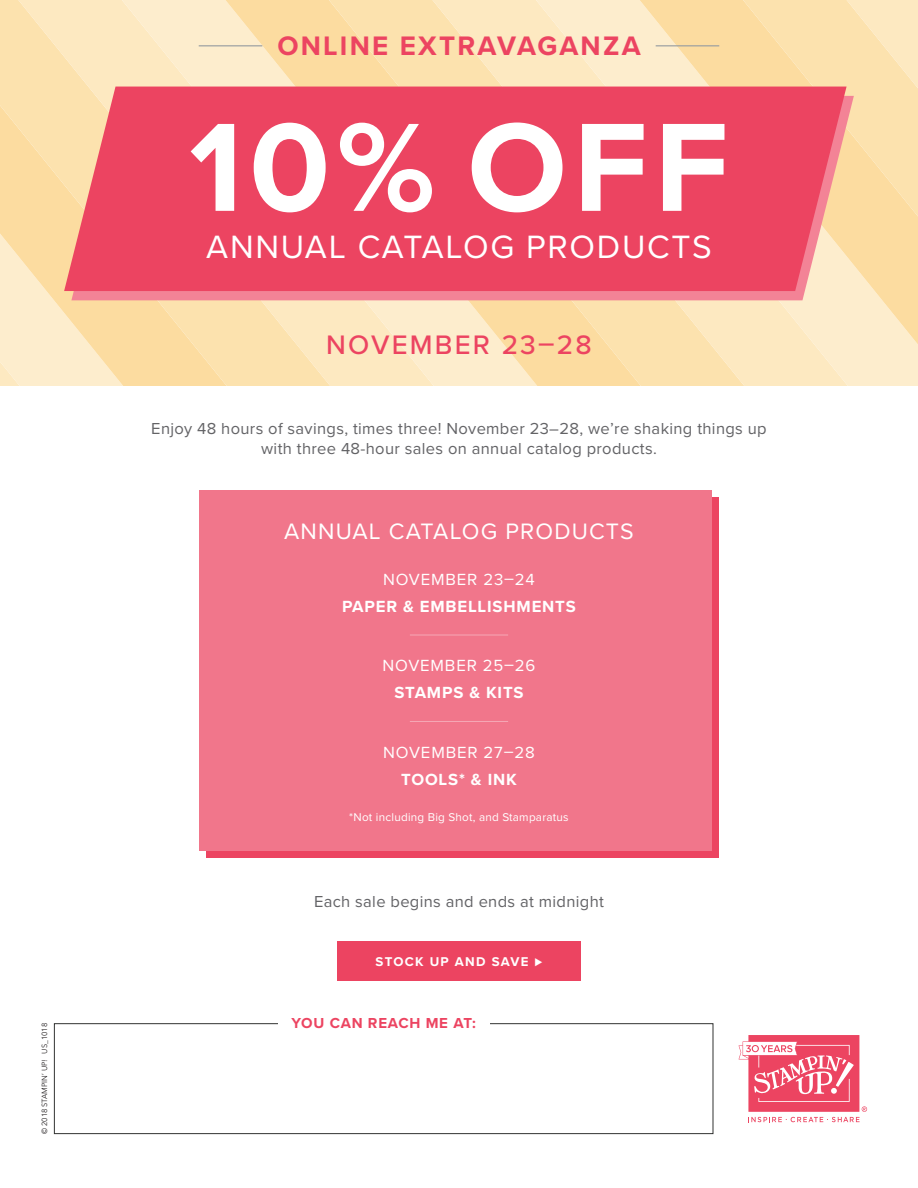
<style>
.page{position:relative;width:918px;height:1188px;background:#fff}
.page>*{position:absolute;margin:0;border:0;box-sizing:border-box;transform-origin:0 0}
.t1{font:700 130.35px "Proxima Nova";color:#fff}
.t2{font:33.45px "Proxima Nova";letter-spacing:.05em;color:#fff}
.t3{font:700 27.75px "Proxima Nova";letter-spacing:.08em;color:#ec4461}
.t4{font:500 27.75px "Proxima Nova";letter-spacing:.08em;color:#ec4461}
.t5{font:23.1px "Proxima Nova";letter-spacing:.05em;color:#fff}
.t6{font:700 16.65px "Proxima Nova";letter-spacing:.05em;color:#fff}
.t7{font:16.65px "Proxima Nova";letter-spacing:.05em;color:#fff}
.t8{font:16.5px "Proxima Nova";letter-spacing:.02em;color:#636366}
.t9{font:700 15px "Proxima Nova A";letter-spacing:.05em;color:#ec4461}
.t10{font:700 13.2px "Proxima Nova";letter-spacing:.1em;color:#fff}
.t11{font:11.7px "Proxima Nova";letter-spacing:.02em;color:#fff}
.t12{font:7.5px "Avenir Next LT Pro";color:#231f20}
</style>
<div class="page">
<svg style="left:0;top:0;width:44px;height:386px;background:#fce3b3"></svg>
<svg style="left:44px;top:0;width:63px;height:386px;background:#fce4b7"></svg>
<svg style="left:170px;top:0;width:62px;height:386px;background:#fce5ba"></svg>
<svg style="left:232px;top:0;width:63px;height:386px;background:#fce2b2"></svg>
<svg style="left:295px;top:0;width:62px;height:386px;background:#fce1af"></svg>
<svg style="left:357px;top:0;width:63px;height:386px;background:#fce4b8"></svg>
<svg style="left:420px;top:0;width:63px;height:386px;background:#fce7bf"></svg>
<svg style="left:483px;top:0;width:435px;height:386px;background:#fce4b7"></svg>
<svg style="left:545px;top:0;width:373px;height:375px;background:#fce3b4"></svg>
<svg style="left:71px;top:96px;width:783px;height:204px;background:#f4969b"></svg>
<div style="left:64px;top:87px;width:783px;height:204px;background:#ec4461"></div>
<hr style="left:199px;top:45px;width:63px;height:1px;background:#979ca0">
<hr style="left:656px;top:45px;width:63px;height:1px;background:#979ca0">
<svg style="left:739px;top:1035px;width:128px;height:87px"></svg>
<div style="left:54px;top:1023px;width:659px;height:111px;border:1px solid #323332"></div>
<div style="left:278px;top:1016px;width:211px;height:12px;background:#fff"></div>
<div style="left:337px;top:941px;width:244px;height:40px;background:#ec4461"></div>
<div style="left:206px;top:497px;width:513px;height:361px;background:#ec4461"></div>
<div style="left:199px;top:490px;width:513px;height:361px;background:#f1768b"></div>
<hr style="left:410px;top:635px;width:98px;height:1px;background:#f6a8b6">
<hr style="left:410px;top:721px;width:98px;height:1px;background:#f6a8b6">
<p class="t12" style="left:40px;top:1134px;width:112px;rotate:-90deg">© 2018 STAMPIN’ UP! US_1018</p>
<p class="t3" style="left:277px;top:25px;width:365px">ONLINE EXTRAVAGANZA</p>
<p class="t1" style="left:189px;top:70px;width:541px">10% OFF</p>
<p class="t2" style="left:206px;top:222px;width:507px">ANNUAL CATALOG PRODUCTS</p>
<p class="t4" style="left:326px;top:324px;width:267px">NOVEMBER 23–28</p>
<p class="t8" style="left:151px;top:416px;width:617px">Enjoy 48 hours of savings, times three! November 23–28, we’re shaking things up</p>
<p class="t8" style="left:261px;top:436px;width:397px">with three 48-hour sales on annual catalog products.</p>
<p class="t5" style="left:284px;top:514px;width:351px">ANNUAL CATALOG PRODUCTS</p>
<p class="t7" style="left:383px;top:567px;width:153px">NOVEMBER 23–24</p>
<p class="t6" style="left:342px;top:594px;width:235px">PAPER &amp; EMBELLISHMENTS</p>
<p class="t7" style="left:382px;top:653px;width:155px">NOVEMBER 25–26</p>
<p class="t6" style="left:394px;top:680px;width:131px">STAMPS &amp; KITS</p>
<p class="t7" style="left:383px;top:740px;width:153px">NOVEMBER 27–28</p>
<p class="t6" style="left:401px;top:767px;width:117px">TOOLS* &amp; INK</p>
<p class="t11" style="left:349px;top:809px;width:221px">*Not including Big Shot, and Stamparatus</p>
<p class="t8" style="left:314px;top:889px;width:292px">Each sale begins and ends at midnight</p>
<p class="t10" style="left:376px;top:952px;width:168px">STOCK UP AND SAVE ⊲</p>
<p class="t9" style="left:291px;top:1012px;width:186px">YOU CAN REACH ME AT:</p>
</div>
